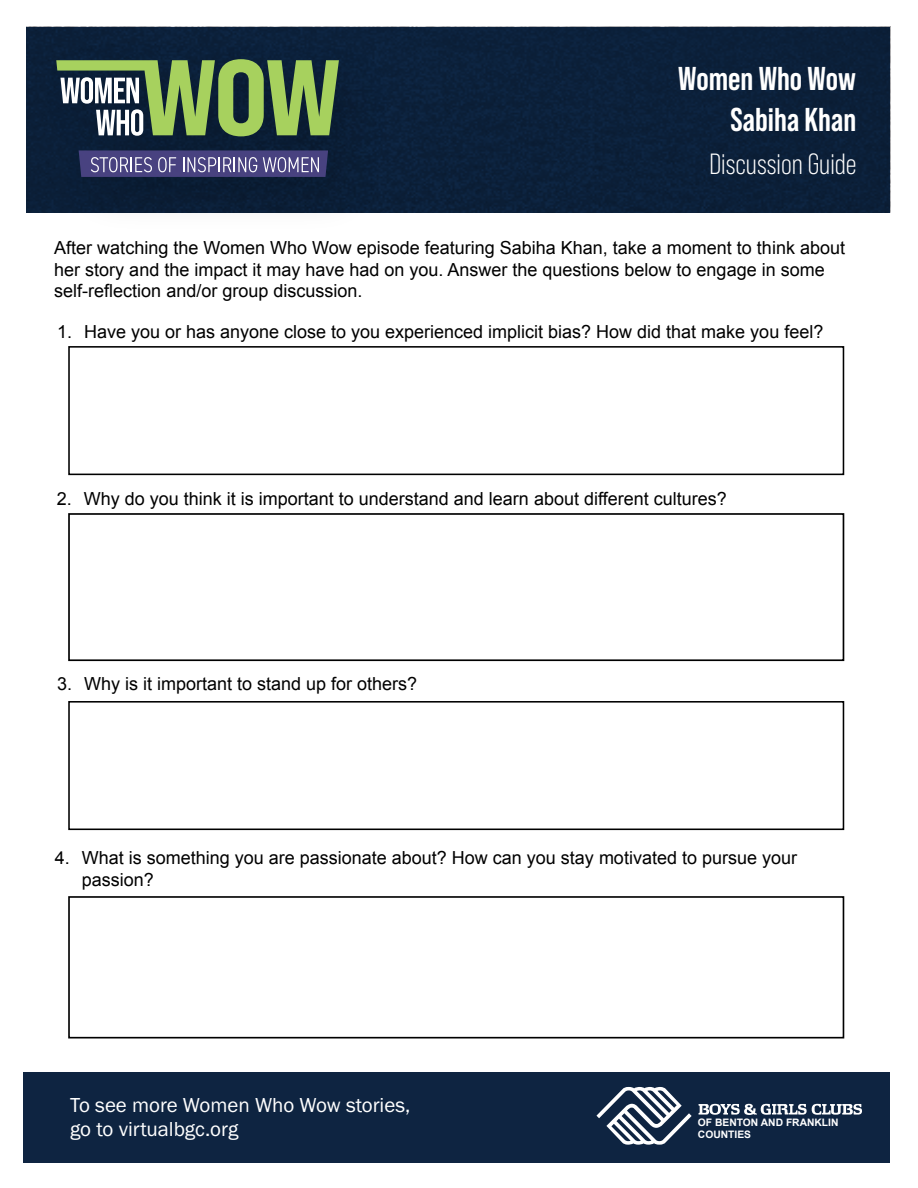
<style>
.page{position:relative;width:918px;height:1188px;background:#fff}
.page>*{position:absolute;margin:0;border:0;box-sizing:border-box;transform-origin:0 0}
.t1{font:700 33px/40.5px "Bebas Neue Pro";color:#fff;text-align:right}
.t2{font:29.25px "Bebas Neue Pro";color:#fff}
.t3{font:21px/24px "Franklin Gothic URW Boo";color:#fff}
.t4{font:18px/21.6px "Arial";color:#000}
.t5{font:700 10.35px/12.3px "Arial";color:#fff}
</style>
<div class="page">
<div style="left:409px;top:27px;width:481px;height:186px;background:#0b2039"></div>
<div style="left:26px;top:26px;width:383px;height:187px;background:#0b1f38"></div>
<svg style="left:56px;top:59px;width:283px;height:77px;background:#6a875b"></svg>
<svg style="left:79px;top:150px;width:249px;height:27px;background:#605b8f"></svg>
<div style="left:68px;top:346px;width:776px;height:129px;border:2px solid #000"></div>
<div style="left:68px;top:513px;width:776px;height:148px;border:2px solid #000"></div>
<div style="left:68px;top:701px;width:776px;height:129px;border:2px solid #000"></div>
<div style="left:68px;top:896px;width:776px;height:142px;border:2px solid #000"></div>
<div style="left:24px;top:1073px;width:866px;height:90px;background:#0e2441"></div>
<svg style="left:596px;top:1087px;width:96px;height:58px"></svg>
<svg style="left:699px;top:1104px;width:163px;height:11px"></svg>
<h1 class="t1" style="left:678px;top:59px;width:180px">Women Who Wow<br>Sabiha Khan</h1>
<h2 class="t2" style="left:709px;top:147px;width:149px">Discussion Guide</h2>
<p class="t4" style="left:54px;top:239px;width:792px">After watching the Women Who Wow episode featuring Sabiha Khan, take a moment to think about her story and the impact it may have had on you. Answer the questions below to engage in some self-reflection and/or group discussion.</p>
<p class="t4" style="left:57px;top:323px;width:768px">1. Have you or has anyone close to you experienced implicit bias? How did that make you feel?</p>
<p class="t4" style="left:57px;top:489px;width:672px">2. Why do you think it is important to understand and learn about different cultures?</p>
<p class="t4" style="left:57px;top:674px;width:362px">3. Why is it important to stand up for others?</p>
<p class="t4" style="left:82px;top:848px;width:717px;text-indent:-27px">4. What is something you are passionate about? How can you stay motivated to pursue your passion?</p>
<p class="t3" style="left:70px;top:1095px;width:342px">To see more Women Who Wow stories, go to virtualbgc.org</p>
<p class="t5" style="left:698px;top:1116px;width:142px">OF BENTON AND FRANKLIN<br>COUNTIES</p>
</div>
